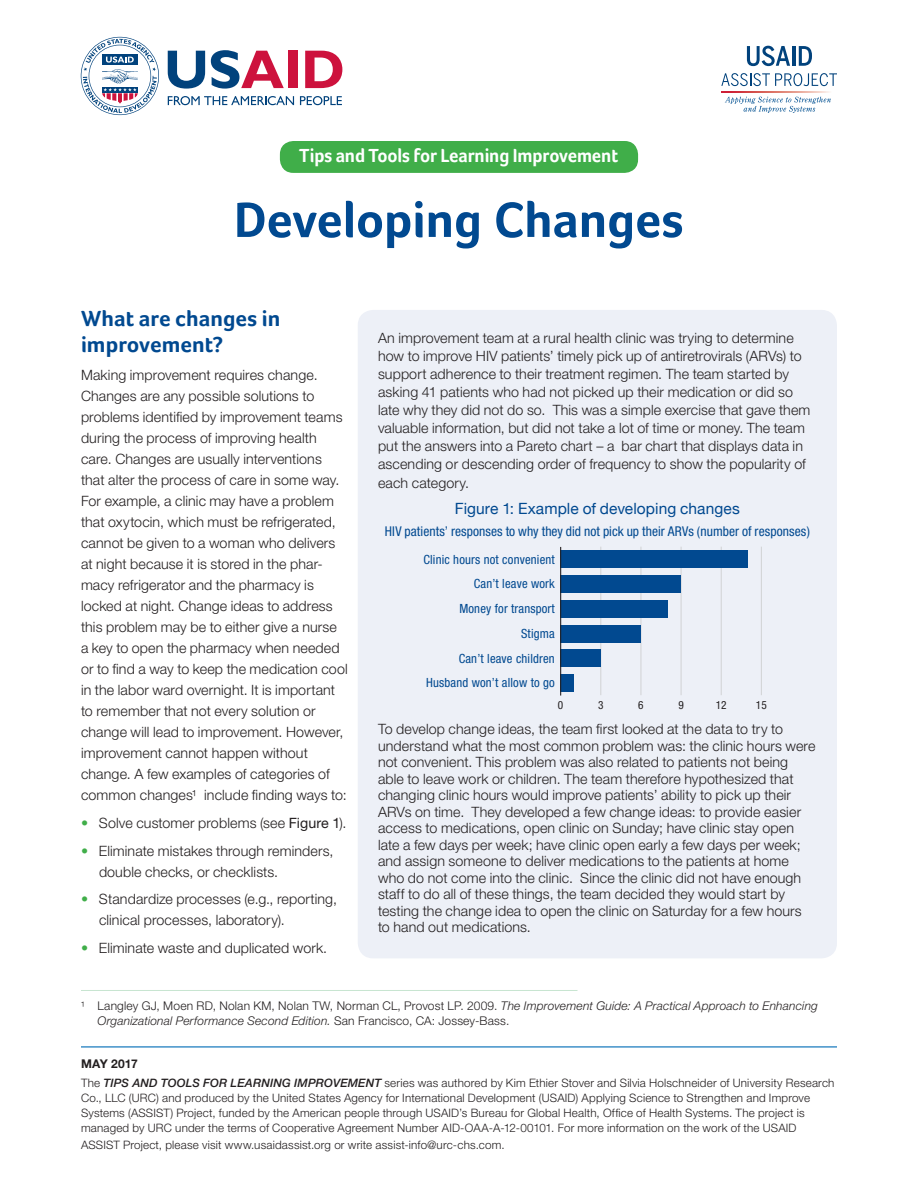
<style>
.page{position:relative;width:918px;height:1188px;background:#fff}
.page>*{position:absolute;margin:0;border:0;box-sizing:border-box;transform-origin:0 0}
.headline_top{font:700 51px "Foco";letter-spacing:-.005em;color:#014990}
.foco_14_15_bold{font:700 22.5px/25.5px "Foco";color:#014990}
.Subhead1{font:700 19.5px "Foco";letter-spacing:-.01em;color:#fff;scale:.93 1}
.body_text_10_14{font:15.45px "Helvetica Neue";letter-spacing:.005em;color:#014990}
.body_text_10_14-2{font:300 14.25px/21px "Helvetica Neue";letter-spacing:.01em;color:#231f20}
.body_text_10_14_inde{font:300 14.25px/21px "Helvetica Neue";letter-spacing:.01em;color:#231f20}
.body_text_10_14-3{font:condensed 13.5px "Helvetica Neue";letter-spacing:.005em;color:#014990}
.t1{font:condensed 12.75px/24.8px "Helvetica Neue";letter-spacing:.015em;color:#014990;text-align:right}
.body_text{font:italic 300 12px/15px "Helvetica Neue";letter-spacing:.015em;color:#231f20}
.body_text-2{font:italic 300 12px "Helvetica Neue";letter-spacing:.015em;color:#231f20;scale:.93 1}
.bodytext{font:700 12px "Helvetica Neue";letter-spacing:.005em;color:#231f20}
.bodytext-2{font:300 11.7px/15px "Helvetica Neue";letter-spacing:.015em;color:#231f20}
.t2{font:condensed 11.25px "Helvetica Neue";color:#231f20}
.s1{color:#40ae49}
.s2{font-weight:400}
.s3{font-style:normal}
.s4{font-weight:500;font-style:italic}
</style>
<div class="page">
<div style="left:358px;top:310px;width:479px;height:648px;background:#edf0f7;border-radius:15px"></div>
<hr style="left:81px;top:1046px;width:756px;height:1px;background:#006cb7">
<div style="left:280px;top:141px;width:358px;height:32px;background:#40ae49;border-radius:14px"></div>
<hr style="left:81px;top:990px;width:497px;height:1px;background:#c8e5d1">
<hr style="left:600px;top:547px;width:1px;height:148px;background:#d1d2d4">
<hr style="left:641px;top:547px;width:1px;height:148px;background:#d1d2d4">
<hr style="left:681px;top:547px;width:1px;height:148px;background:#d1d2d4">
<hr style="left:721px;top:547px;width:1px;height:148px;background:#d1d2d4">
<hr style="left:761px;top:547px;width:1px;height:148px;background:#d1d2d4">
<div style="left:561px;top:674px;width:13px;height:18px;background:#014990"></div>
<div style="left:561px;top:649px;width:40px;height:18px;background:#014990"></div>
<div style="left:561px;top:625px;width:80px;height:18px;background:#014990"></div>
<div style="left:561px;top:600px;width:107px;height:18px;background:#014990"></div>
<div style="left:561px;top:575px;width:120px;height:18px;background:#014990"></div>
<div style="left:561px;top:550px;width:187px;height:18px;background:#014990"></div>
<hr style="left:560px;top:547px;width:1px;height:149px;background:#231f20">
<svg style="left:168px;top:51px;width:37px;height:38px"></svg>
<svg style="left:168px;top:96px;width:126px;height:9px"></svg>
<svg style="left:300px;top:96px;width:42px;height:9px"></svg>
<svg style="left:211px;top:50px;width:73px;height:39px"></svg>
<div style="left:288px;top:51px;width:9px;height:37px;background:#cd123d"></div>
<svg style="left:305px;top:51px;width:37px;height:37px"></svg>
<svg style="left:81px;top:37px;width:78px;height:78px"></svg>
<svg style="left:725px;top:97px;width:106px;height:16px"></svg>
<svg style="left:747px;top:46px;width:43px;height:20px"></svg>
<hr style="left:792px;top:46px;width:3px;height:20px;background:#01427c">
<svg style="left:799px;top:46px;width:13px;height:20px"></svg>
<svg style="left:721px;top:73px;width:116px;height:13px"></svg>
<svg style="left:722px;top:91px;width:108px;height:2px"></svg>
<p class="Subhead1" style="left:299px;top:144px;width:344px">Tips and Tools for Learning Improvement</p>
<p class="headline_top" style="left:234px;top:190px;width:451px">Developing Changes</p>
<p class="foco_14_15_bold" style="left:81px;top:305px;width:201px">What are changes in improvement?</p>
<p class="body_text_10_14-2" style="left:81px;top:364px;width:268px">Making improvement requires change.<br>Changes are any possible solutions to problems identified by improvement teams during the process of improving health care. Changes are usually interventions that alter the process of care in some way.<br>For example, a clinic may have a problem that oxytocin, which must be refrigerated, cannot be given to a woman who delivers at night because it is stored in the phar&shy;macy refrigerator and the pharmacy is locked at night. Change ideas to address this problem may be to either give a nurse a key to open the pharmacy when needed or to find a way to keep the medication cool in the labor ward overnight. It is important to remember that not every solution or change will lead to improvement. However, improvement cannot happen without change. A few examples of categories of common changes¹ include finding ways to:</p>
<p class="body_text_10_14_inde" style="left:81px;top:812px;width:267px"><span class="s1">•</span> Solve customer problems (see <span class="s2">Figure 1</span>).</p>
<p class="body_text_10_14_inde" style="left:99px;top:840px;width:236px;text-indent:-18px"><span class="s1">•</span> Eliminate mistakes through reminders, double checks, or checklists.</p>
<p class="body_text_10_14_inde" style="left:99px;top:888px;width:240px;text-indent:-18px"><span class="s1">•</span> Standardize processes (e.g., reporting, clinical processes, laboratory).</p>
<p class="body_text_10_14_inde" style="left:81px;top:937px;width:248px"><span class="s1">•</span> Eliminate waste and duplicated work.</p>
<p class="body_text_10_14-2" style="left:378px;top:329px;width:434px;line-height:18px">An improvement team at a rural health clinic was trying to determine how to improve HIV patients’ timely pick up of antiretrovirals (ARVs) to support adherence to their treatment regimen. The team started by asking 41 patients who had not picked up their medication or did so late why they did not do so. This was a simple exercise that gave them valuable information, but did not take a lot of time or money. The team put the answers into a Pareto chart – a bar chart that displays data in ascending or descending order of frequency to show the popularity of</p>
<p class="body_text_10_14-2" style="left:378px;top:473px;width:93px">each category.</p>
<p class="body_text_10_14" style="left:455px;top:499px;width:286px">Figure 1: Example of developing changes</p>
<p class="body_text_10_14-3" style="left:385px;top:524px;width:427px">HIV patients’ responses to why they did not pick up their ARVs (number of responses)</p>
<p class="t1" style="left:423px;top:547px;width:133px">Clinic hours not convenient<br>Can’t leave work<br>Money for transport<br>Stigma<br>Can’t leave children<br>Husband won’t allow to go</p>
<p class="t2" style="left:558px;top:699px;width:7px">0</p>
<p class="t2" style="left:598px;top:699px;width:7px">3</p>
<p class="t2" style="left:638px;top:699px;width:7px">6</p>
<p class="t2" style="left:678px;top:699px;width:7px">9</p>
<p class="t2" style="left:716px;top:699px;width:12px">12</p>
<p class="t2" style="left:756px;top:699px;width:12px">15</p>
<p class="body_text_10_14-2" style="left:378px;top:721px;width:439px;line-height:16.5px">To develop change ideas, the team first looked at the data to try to understand what the most common problem was: the clinic hours were not convenient. This problem was also related to patients not being able to leave work or children. The team therefore hypothesized that changing clinic hours would improve patients’ ability to pick up their ARVs on time. They developed a few change ideas: to provide easier access to medications, open clinic on Sunday; have clinic stay open late a few days per week; have clinic open early a few days per week; and assign someone to deliver medications to the patients at home who do not come into the clinic. Since the clinic did not have enough staff to do all of these things, the team decided they would start by testing the change idea to open the clinic on Saturday for a few hours to hand out medications.</p>
<p class="body_text" style="left:98px;top:998px;width:722px;text-indent:-17px"><span class="s3">¹ Langley GJ, Moen RD, Nolan KM, Nolan TW, Norman CL, Provost LP. 2009.</span> The Improvement Guide: A Practical Approach to Enhancing<br>Organizational Performance Second Edition. <span class="s3">San Francisco, CA: Jossey-Bass.</span></p>
<p class="bodytext" style="left:81px;top:1056px;width:58px">MAY 2017</p>
<p class="bodytext-2" style="left:81px;top:1075px;width:755px">The <span class="s4">TIPS AND TOOLS FOR LEARNING IMPROVEMENT</span> series was authored by Kim Ethier Stover and Silvia Holschneider of University Research Co., LLC (URC) and produced by the United States Agency for International Development (USAID) Applying Science to Strengthen and Improve Systems (ASSIST) Project, funded by the American people through USAID’s Bureau for Global Health, Office of Health Systems. The project is managed by URC under the terms of Cooperative Agreement Number AID-OAA-A-12-00101. For more information on the work of the USAID</p>
<p class="bodytext-2" style="left:81px;top:1137px;width:425px">ASSIST Project, please visit www.usaidassist.org or write assist-info@urc-chs.com.</p>
<p class="body_text-2" style="left:472px;top:1123px;width:324px">Tips and Tools for Learning Improvement — Aim Statements</p>
</div>
